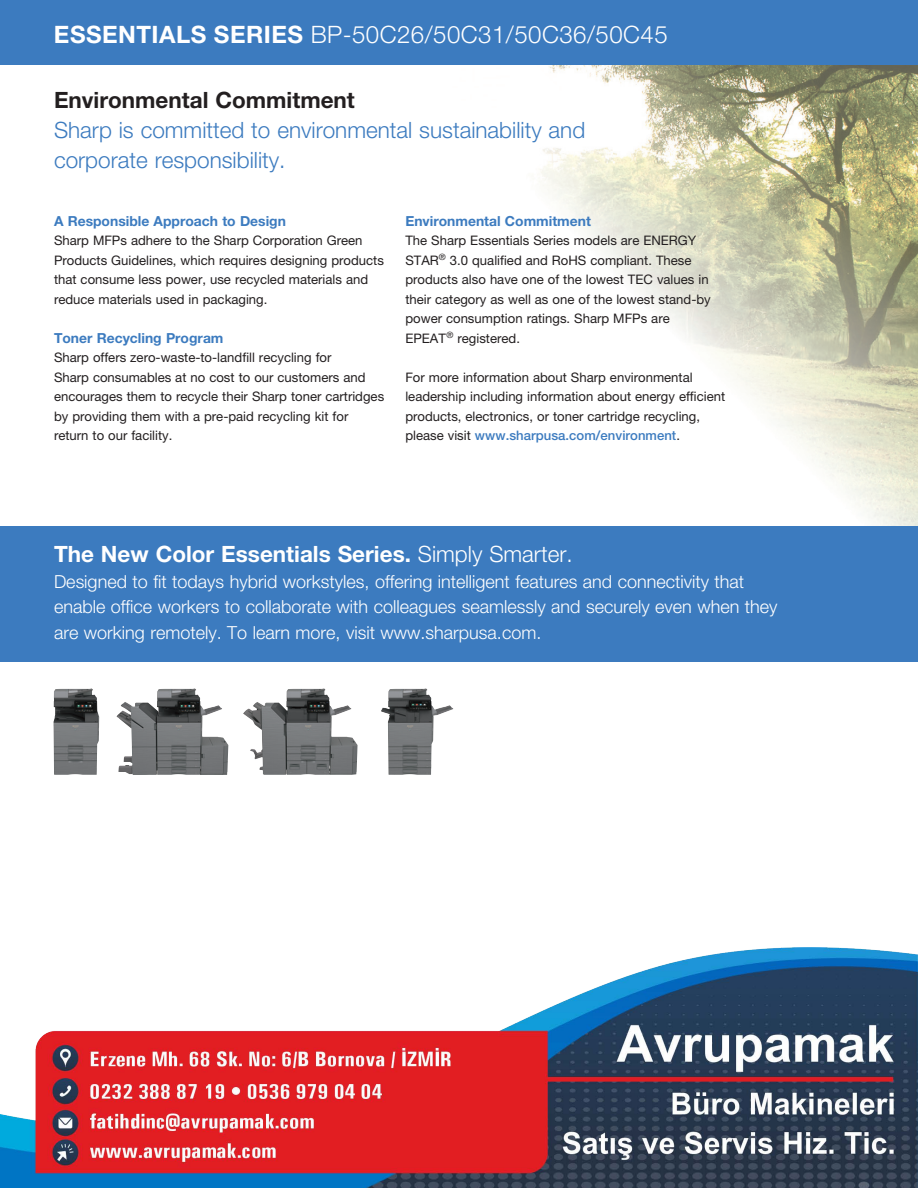
<style>
.page{position:relative;width:918px;height:1188px;background:#fff}
.page>*{position:absolute;margin:0;border:0;box-sizing:border-box;transform-origin:0 0}
.t1{font:300 24px "Helvetica Neue LT Std";letter-spacing:.02em;color:#fff}
.t2{font:300 22.5px/30px "Helvetica Neue LT Std";color:#3c7bbf}
.t3{font:700 22.5px "Helvetica Neue LT Std";color:#fff}
.t4{font:700 22.5px "Helvetica Neue LT Std";color:#231f20}
.t5{font:300 18px/25.5px "Helvetica Neue LT Std";color:#fff}
.t6{font:700 13.8px "Helvetica Neue LT Std";color:#3c7bbf}
.t7{font:13.2px/19.5px "Helvetica Neue LT Std";color:#231f20}
.s1{font-weight:700}
.s2{font-weight:500;color:#3c7bbf}
.s3{font-weight:300}
</style>
<div class="page">
<img style="left:539px;top:65px;width:379px;height:461px">
<div style="left:0;top:0;width:918px;height:65px;background:#3c7bbf"></div>
<div style="left:0;top:526px;width:918px;height:136px;background:#3c7bbf"></div>
<img style="left:381px;top:688px;width:72px;height:87px">
<img style="left:53px;top:688px;width:46px;height:87px">
<img style="left:243px;top:689px;width:115px;height:86px">
<img style="left:117px;top:689px;width:111px;height:86px">
<img style="left:0;top:948px;width:917px;height:239px">
<h1 class="t1" style="left:54px;top:19px;width:615px"><span class="s1">ESSENTIALS SERIES</span> BP-50C26/50C31/50C36/50C45</h1>
<h2 class="t4" style="left:54px;top:86px;width:302px">Environmental Commitment</h2>
<h2 class="t2" style="left:54px;top:114px;width:533px">Sharp is committed to environmental sustainability and corporate responsibility.</h2>
<p class="t6" style="left:54px;top:212px;width:233px">A Responsible Approach to Design</p>
<p class="t7" style="left:54px;top:231px;width:332px">Sharp MFPs adhere to the Sharp Corporation Green Products Guidelines, which requires designing products that consume less power, use recycled materials and reduce materials used in packaging.</p>
<p class="t6" style="left:54px;top:329px;width:171px">Toner Recycling Program</p>
<p class="t7" style="left:54px;top:348px;width:332px">Sharp offers zero-waste-to-landfill recycling for<br>Sharp consumables at no cost to our customers and encourages them to recycle their Sharp toner cartridges by providing them with a pre-paid recycling kit for return to our facility.</p>
<p class="t6" style="left:405px;top:212px;width:187px">Environmental Commitment</p>
<p class="t7" style="left:405px;top:231px;width:307px">The Sharp Essentials Series models are ENERGY STAR<sup>®</sup> 3.0 qualified and RoHS compliant. These products also have one of the lowest TEC values in their category as well as one of the lowest stand-by power consumption ratings. Sharp MFPs are EPEAT<sup>®</sup> registered.</p>
<p class="t7" style="left:405px;top:367px;width:321px">For more information about Sharp environmental leadership including information about energy efficient products, electronics, or toner cartridge recycling, please visit <span class="s2">www.sharpusa.com/environment</span>.</p>
<h2 class="t3" style="left:54px;top:540px;width:520px">The New Color Essentials Series. <span class="s3">Simply Smarter.</span></h2>
<p class="t5" style="left:54px;top:568px;width:725px">Designed to fit todays hybrid workstyles, offering intelligent features and connectivity that enable office workers to collaborate with colleagues seamlessly and securely even when they are working remotely. To learn more, visit www.sharpusa.com.</p>
</div>
